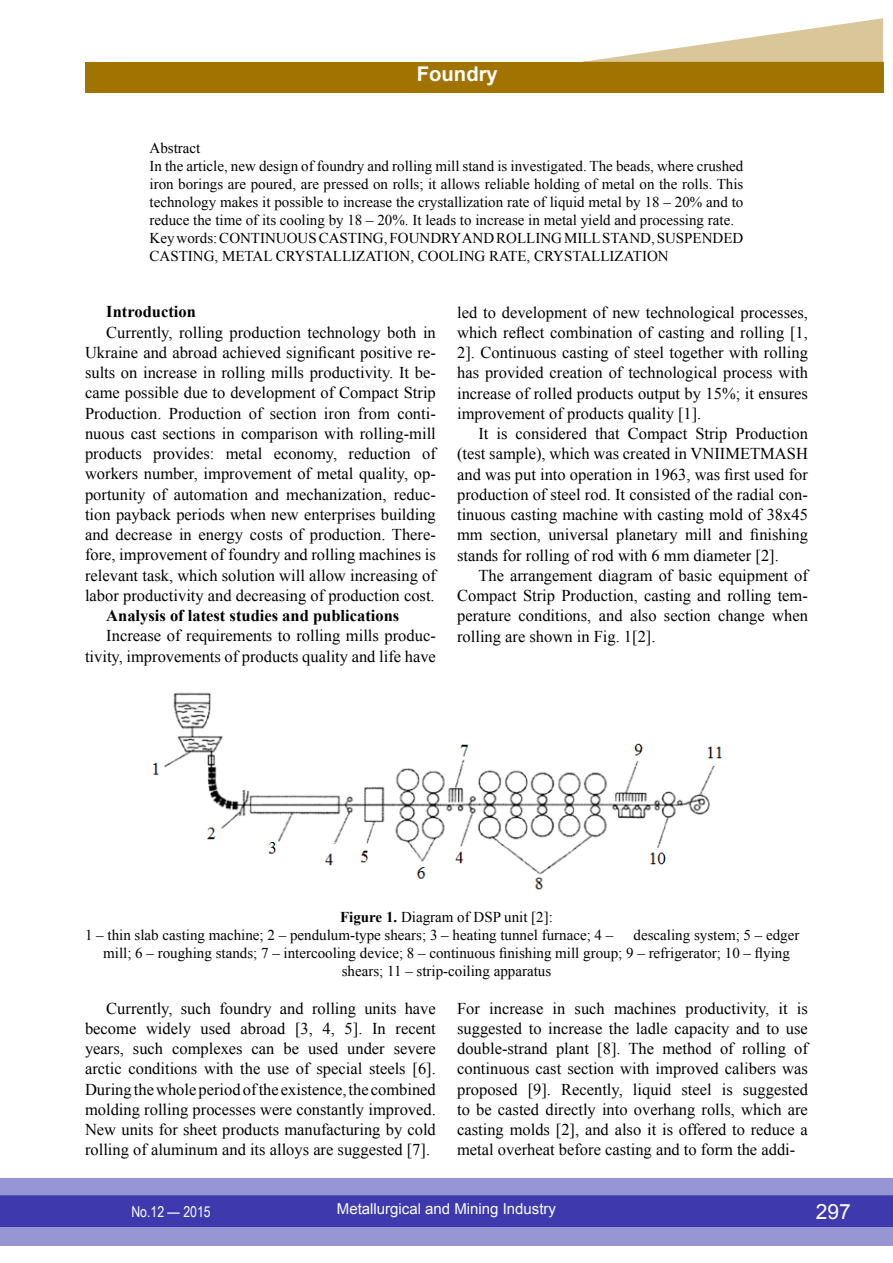
<style>
.page{position:relative;width:893px;height:1263px;background:#fff}
.page>*{position:absolute;margin:0;border:0;box-sizing:border-box;transform-origin:0 0}
.t1{font:21px "Arial";color:#fff}
.t2{font:700 20.25px "Arial";color:#fff}
.t3{font:16.5px/20.2px "Times New Roman";color:#000;text-align:justify}
.t4{font:700 16.5px "Times New Roman";color:#000}
.t5{font:15px/18px "Times New Roman";color:#000}
.t6{font:15px "Arial";color:#fff}
.t7{font:15px "Arial Narrow";color:#fff}
.s1{font-weight:700}
</style>
<div class="page">
<div style="left:0;top:1178px;width:893px;height:68px;background:#9795d3"></div>
<div style="left:0;top:1195px;width:893px;height:32px;background:#3e3aae;border:2px solid #3e3aae"></div>
<div style="left:85px;top:62px;width:798px;height:30px;background:#a17300"></div>
<svg style="left:583px;top:18px;width:300px;height:44px"></svg>
<img style="left:152px;top:692px;width:571px;height:198px">
<p class="t2" style="left:417px;top:61px;width:82px">Foundry</p>
<p class="t5" style="left:150px;top:138px;width:595px">Abstract<br>In the article, new design of foundry and rolling mill stand is investigated. The beads, where crushed iron borings are poured, are pressed on rolls; it allows reliable holding of metal on the rolls. This technology makes it possible to increase the crystallization rate of liquid metal by 18 – 20% and to reduce the time of its cooling by 18 – 20%. It leads to increase in metal yield and processing rate.<br>Key words: CONTINUOUS CASTING, FOUNDRY AND ROLLING MILL STAND, SUSPENDED CASTING, METAL CRYSTALLIZATION, COOLING RATE, CRYSTALLIZATION</p>
<p class="t4" style="left:106px;top:300px;width:91px">Introduction</p>
<p class="t3" style="left:85px;top:322px;width:352px;text-indent:21px">Currently, rolling production technology both in Ukraine and abroad achieved significant positive re&shy;sults on increase in rolling mills productivity. It be&shy;came possible due to development of Compact Strip Production. Production of section iron from conti&shy;nuous cast sections in comparison with rolling-mill products provides: metal economy, reduction of workers number, improvement of metal quality, op&shy;portunity of automation and mechanization, reduc&shy;tion payback periods when new enterprises building and decrease in energy costs of production. There&shy;fore, improvement of foundry and rolling machines is relevant task, which solution will allow increasing of labor productivity and decreasing of production cost.</p>
<p class="t4" style="left:106px;top:604px;width:294px">Analysis of latest studies and publications</p>
<p class="t3" style="left:85px;top:625px;width:352px;text-align:right">Increase of requirements to rolling mills produc&shy;tivity, improvements of products quality and life have</p>
<p class="t3" style="left:457px;top:302px;width:352px">led to development of new technological processes, which reflect combination of casting and rolling [1, 2]. Continuous casting of steel together with rolling has provided creation of technological process with increase of rolled products output by 15%; it ensures improvement of products quality [1].</p>
<p class="t3" style="left:457px;top:423px;width:352px;text-indent:21px">It is considered that Compact Strip Production (test sample), which was created in VNIIMETMASH and was put into operation in 1963, was first used for production of steel rod. It consisted of the radial con&shy;tinuous casting machine with casting mold of 38х45 mm section, universal planetary mill and finishing stands for rolling of rod with 6 mm diameter [2].</p>
<p class="t3" style="left:457px;top:565px;width:352px;text-indent:21px">The arrangement diagram of basic equipment of Compact Strip Production, casting and rolling tem&shy;perature conditions, and also section change when rolling are shown in Fig. 1[2].</p>
<p class="t5" style="left:85px;top:907px;width:530px;text-indent:255px"><span class="s1">Figure 1.</span> Diagram of DSP unit [2]:<br>1 – thin slab casting machine; 2 – pendulum-type shears; 3 – heating tunnel furnace; 4 –</p>
<p class="t5" style="left:634px;top:925px;width:167px">descaling system; 5 – edger</p>
<p class="t5" style="left:103px;top:943px;width:688px">mill; 6 – roughing stands; 7 – intercooling device; 8 – continuous finishing mill group; 9 – refrigerator; 10 – flying</p>
<p class="t5" style="left:342px;top:961px;width:211px">shears; 11 – strip-coiling apparatus</p>
<p class="t3" style="left:85px;top:998px;width:352px;text-indent:21px">Currently, such foundry and rolling units have become widely used abroad [3, 4, 5]. In recent years, such complexes can be used under severe arctic conditions with the use of special steels [6].<br>During the whole period of the existence, the combined molding rolling processes were constantly improved.<br>New units for sheet products manufacturing by cold rolling of aluminum and its alloys are suggested [7].</p>
<p class="t3" style="left:457px;top:997px;width:352px">For increase in such machines productivity, it is suggested to increase the ladle capacity and to use double-strand plant [8]. The method of rolling of continuous cast section with improved calibers was proposed [9]. Recently, liquid steel is suggested to be casted directly into overhang rolls, which are casting molds [2], and also it is offered to reduce a metal overheat before casting and to form the addi-</p>
<p class="t7" style="left:131px;top:1200px;width:81px">No.12 — 2015</p>
<p class="t6" style="left:337px;top:1199px;width:221px">Metallurgical and Mining Industry</p>
<p class="t1" style="left:816px;top:1197px;width:37px">297</p>
</div>
